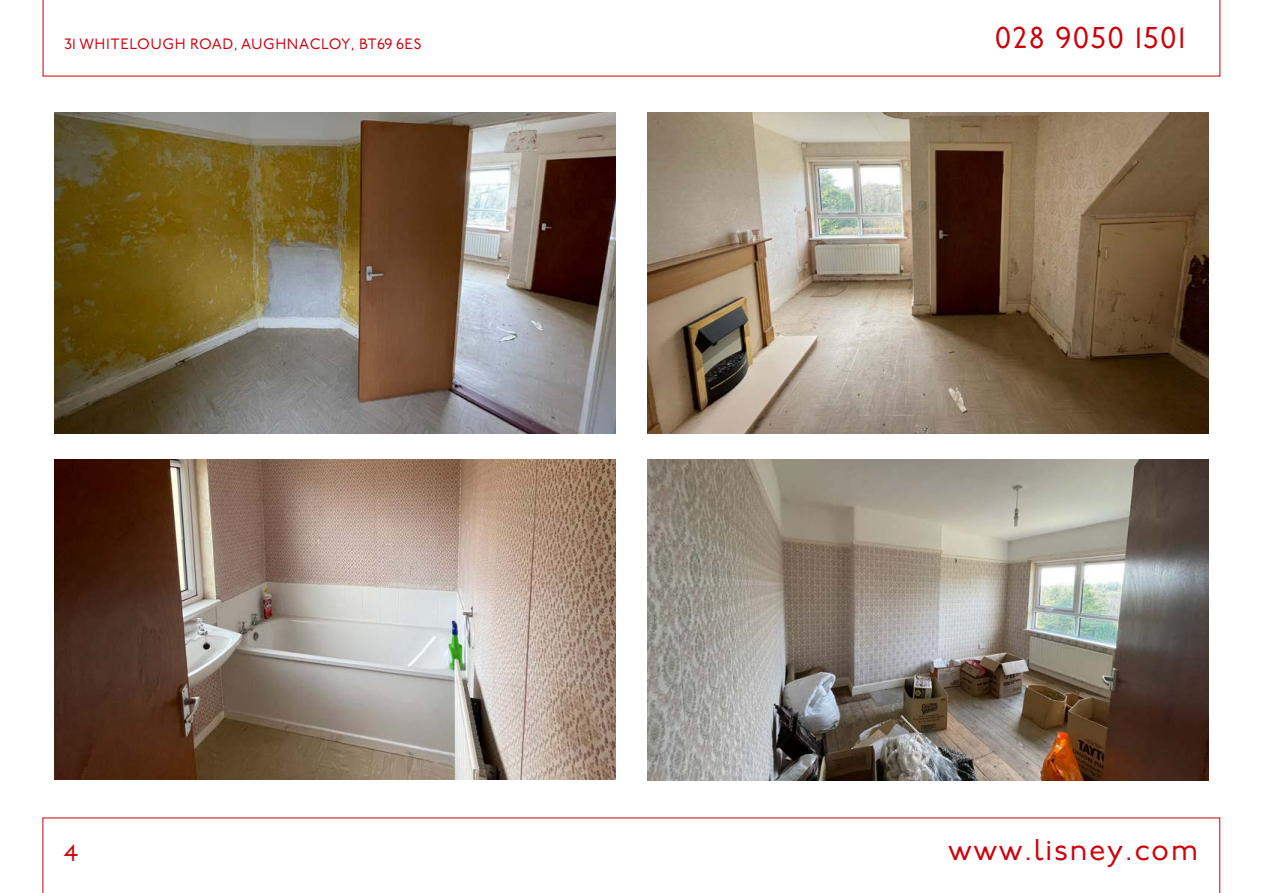
<style>
.page{position:relative;width:1263px;height:893px;background:#fff}
.page>*{position:absolute;margin:0;border:0;box-sizing:border-box;transform-origin:0 0}
.t1{font:30px "P22 Underground";letter-spacing:.05em;color:#cf000d}
.t2{font:30px "P22 Underground";letter-spacing:.05em;color:#cc0008}
.t3{font:24px "P22 Underground";color:#cc0008}
.t4{font:15px "P22 Underground";letter-spacing:.04em;color:#cf000d}
</style>
<div class="page">
<img style="left:54px;top:113px;width:561px;height:320px">
<img style="left:54px;top:459px;width:561px;height:321px">
<img style="left:648px;top:113px;width:561px;height:321px">
<img style="left:648px;top:459px;width:561px;height:321px">
<svg style="left:43px;top:818px;width:1177px;height:75px"></svg>
<p class="t4" style="left:64px;top:36px;width:359px">31 WHITELOUGH ROAD, AUGHNACLOY, BT69 6ES</p>
<h2 class="t3" style="left:64px;top:839px;width:16px">4</h2>
<h1 class="t2" style="left:995px;top:21px;width:192px">028 9050 1501</h1>
<h1 class="t1" style="left:948px;top:833px;width:252px">www.lisney.com</h1>
</div>
